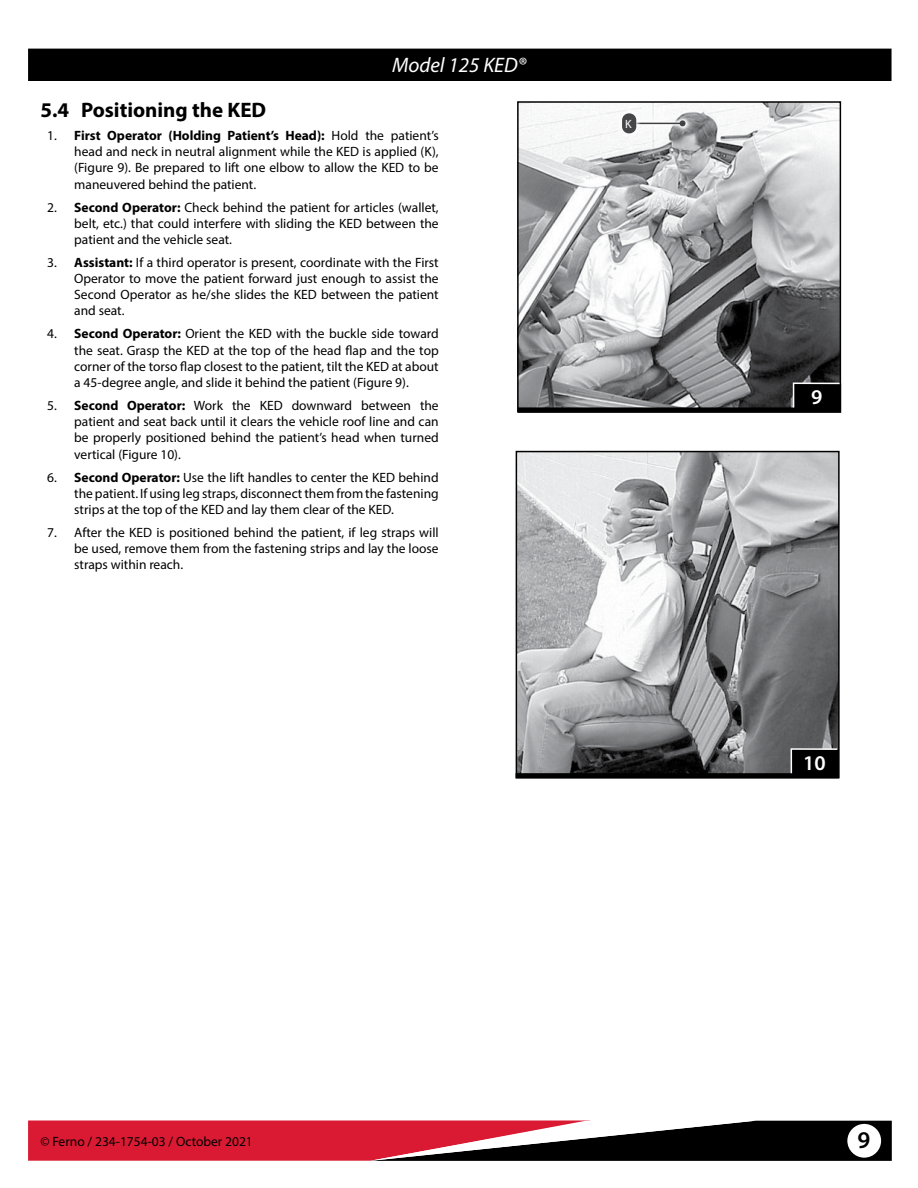
<style>
.page{position:relative;width:918px;height:1188px;background:#fff}
.page>*{position:absolute;margin:0;border:0;box-sizing:border-box;transform-origin:0 0}
.t1{font:600 24px "Myriad Pro";color:#000}
.t2{font:700 21px "Myriad Pro";color:#000}
.t3{font:italic 21px "Myriad Pro";color:#fff}
.t4{font:600 21px "Myriad Pro";color:#fff}
.t5{font:13.5px/16.2px "Myriad Pro";color:#000;text-align:justify}
.t6{font:12px "Myriad Pro";color:#fff}
.s1{font-weight:700}
</style>
<div class="page">
<div style="left:29px;top:49px;width:862px;height:31px;background:#000"></div>
<div style="left:28px;top:49px;width:864px;height:32px;border:2px solid #000"></div>
<svg style="left:28px;top:1120px;width:864px;height:41px;background:#912c39"></svg>
<div style="left:847px;top:1124px;width:34px;height:34px;background:#fff;border-radius:50%"></div>
<img style="left:520px;top:104px;width:318px;height:278px">
<div style="left:517px;top:101px;width:324px;height:312px;border:2px solid #000"></div>
<img style="left:519px;top:454px;width:318px;height:294px">
<div style="left:516px;top:451px;width:324px;height:327px;border:2px solid #000"></div>
<svg style="left:518px;top:382px;width:323px;height:31px;background:#565758"></svg>
<svg style="left:516px;top:748px;width:323px;height:30px;background:#3b3c3d"></svg>
<div style="left:617px;top:109px;width:80px;height:29px;background:#fff;opacity:.75"></div>
<svg style="left:641px;top:117px;width:48px;height:14px"></svg>
<hr style="left:629px;top:123px;width:54px;height:1px;background:#414042">
<svg style="left:680px;top:120px;width:6px;height:6px"></svg>
<div style="left:617px;top:109px;width:24px;height:29px;background:#fff"></div>
<div style="left:622px;top:113px;width:14px;height:20px;background:#464547;border-radius:7px"></div>
<h2 class="t3" style="left:392px;top:52px;width:135px">Model 125 KED®</h2>
<h2 class="t2" style="left:40px;top:96px;width:227px">5.4 Positioning the KED</h2>
<p class="t5" style="left:74px;top:127px;width:366px;text-indent:-27px">1. <span class="s1">First Operator (Holding Patient’s Head):</span> Hold the patient’s head and neck in neutral alignment while the KED is applied (K), (Figure 9). Be prepared to lift one elbow to allow the KED to be maneuvered behind the patient.</p>
<p class="t5" style="left:74px;top:199px;width:366px;text-indent:-27px">2. <span class="s1">Second Operator:</span> Check behind the patient for articles (wallet, belt, etc.) that could interfere with sliding the KED between the patient and the vehicle seat.</p>
<p class="t5" style="left:74px;top:254px;width:366px;text-indent:-27px">3. <span class="s1">Assistant:</span> If a third operator is present, coordinate with the First Operator to move the patient forward just enough to assist the Second Operator as he/she slides the KED between the patient and seat.</p>
<p class="t5" style="left:74px;top:326px;width:366px;text-indent:-27px">4. <span class="s1">Second Operator:</span> Orient the KED with the buckle side toward the seat. Grasp the KED at the top of the head flap and the top corner of the torso flap closest to the patient, tilt the KED at about a 45-degree angle, and slide it behind the patient (Figure 9).</p>
<p class="t5" style="left:74px;top:397px;width:366px;text-indent:-27px">5. <span class="s1">Second Operator:</span> Work the KED downward between the patient and seat back until it clears the vehicle roof line and can be properly positioned behind the patient’s head when turned vertical (Figure 10).</p>
<p class="t5" style="left:74px;top:469px;width:366px;text-indent:-27px">6. <span class="s1">Second Operator:</span> Use the lift handles to center the KED behind the patient. If using leg straps, disconnect them from the fastening strips at the top of the KED and lay them clear of the KED.</p>
<p class="t5" style="left:74px;top:524px;width:366px;text-indent:-27px">7. After the KED is positioned behind the patient, if leg straps will be used, remove them from the fastening strips and lay the loose straps within reach.</p>
<p class="t6" style="left:625px;top:116px;width:8px">K</p>
<h2 class="t4" style="left:811px;top:384px;width:13px">9</h2>
<h2 class="t4" style="left:803px;top:750px;width:24px">10</h2>
<p class="t5" style="left:40px;top:1133px;width:214px">© Ferno / 234-1754-03 / October 2021</p>
<h1 class="t1" style="left:858px;top:1125px;width:14px">9</h1>
</div>
